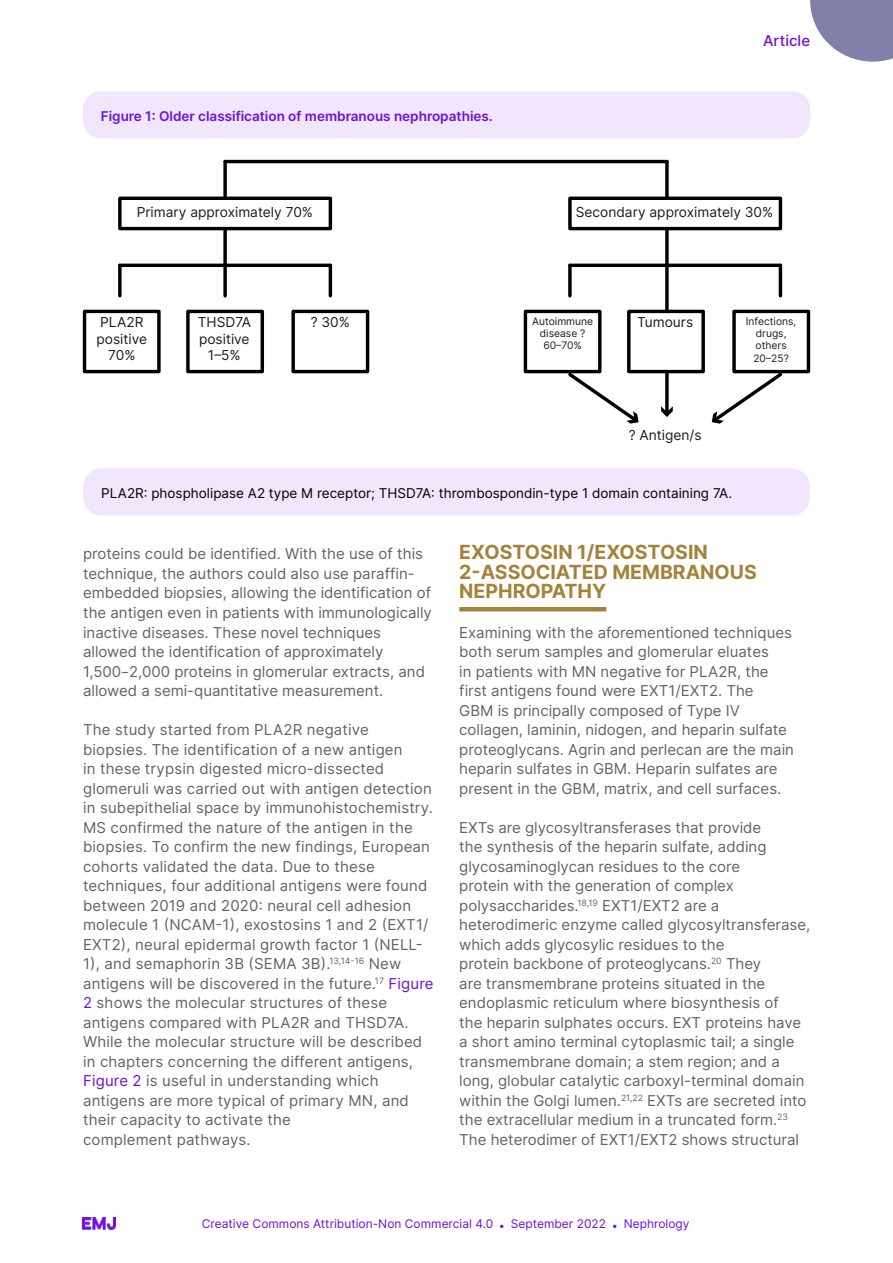
<style>
.page{position:relative;width:893px;height:1263px;background:#fff}
.page>*{position:absolute;margin:0;border:0;box-sizing:border-box;transform-origin:0 0}
.t1{font:700 19.5px/19.5px "Inter";color:#a28339}
.Body{font:15px/19.5px "Inter";color:#606369}
.t2{font:500 15px "Inter";color:#6e0fe0}
.t3{font:13.8px/16.5px "Inter";color:#1d1d1b;text-align:center}
.Table_Figure_Box_Des{font:13.5px "Inter";color:#000}
.Table_Figure_Box_Leg{font:600 13.5px "Inter";color:#6e0fe0}
.t4{font:12px "Inter";color:#6e0fe0}
.t5{font:10.35px/12.3px "Inter";color:#1d1d1b;text-align:center}
.s1{font-family:"Gotham"}
.s2{color:#6e0fe0}
.s3{font-size:4.5px}
</style>
<div class="page">
<img style="left:83px;top:1217px;width:32px;height:12px">
<hr style="left:459px;top:607px;width:147px;height:4px;background:#a28339">
<div style="left:83px;top:468px;width:727px;height:48px;background:#f0e7fc;border-radius:18px"></div>
<div style="left:83px;top:91px;width:727px;height:48px;background:#f0e7fc;border-radius:18px"></div>
<hr style="left:225px;top:160px;width:442px;height:3px;background:#000">
<hr style="left:120px;top:264px;width:210px;height:3px;background:#000">
<svg style="left:223px;top:162px;width:4px;height:134px"></svg>
<svg style="left:118px;top:265px;width:4px;height:31px"></svg>
<hr style="left:329px;top:265px;width:3px;height:31px;background:#000">
<svg style="left:568px;top:265px;width:4px;height:31px"></svg>
<hr style="left:779px;top:265px;width:3px;height:31px;background:#000">
<svg style="left:565px;top:370px;width:75px;height:54px"></svg>
<svg style="left:711px;top:373px;width:74px;height:51px"></svg>
<svg style="left:665px;top:162px;width:4px;height:244px"></svg>
<svg style="left:661px;top:406px;width:12px;height:11px"></svg>
<hr style="left:570px;top:264px;width:210px;height:3px;background:#000">
<div style="left:120px;top:198px;width:210px;height:31px;background:#fff"></div>
<div style="left:118px;top:197px;width:214px;height:33px;border:3px solid #000"></div>
<div style="left:83px;top:310px;width:78px;height:63px;border:3px solid #000"></div>
<div style="left:186px;top:310px;width:78px;height:63px;border:3px solid #000"></div>
<div style="left:291px;top:310px;width:78px;height:63px;border:3px solid #000"></div>
<div style="left:524px;top:310px;width:77px;height:63px;border:3px solid #000"></div>
<div style="left:629px;top:311px;width:74px;height:61px;background:#fff"></div>
<div style="left:627px;top:310px;width:78px;height:63px;border:3px solid #000"></div>
<div style="left:732px;top:310px;width:78px;height:63px;border:3px solid #000"></div>
<div style="left:570px;top:198px;width:210px;height:31px;background:#fff"></div>
<div style="left:568px;top:197px;width:214px;height:33px;border:3px solid #000"></div>
<svg style="left:810px;top:0;width:83px;height:62px"></svg>
<p class="Table_Figure_Box_Leg" style="left:101px;top:106px;width:394px">Figure 1: Older classification of membranous nephropathies.</p>
<p class="t3" style="left:137px;top:203px;width:178px">Primary approximately 70%</p>
<p class="t2" style="left:763px;top:30px;width:49px">Article</p>
<p class="t3" style="left:576px;top:203px;width:199px">Secondary approximately 30%</p>
<p class="t3" style="left:97px;top:313px;width:52px">PLA2R positive<br>70%</p>
<p class="t3" style="left:198px;top:313px;width:55px">THSD7A positive<br>1–5%</p>
<p class="t3" style="left:311px;top:313px;width:41px">? 30%</p>
<p class="t5" style="left:532px;top:314px;width:63px">Autoimmune disease ?<br>60–70%</p>
<p class="t3" style="left:637px;top:313px;width:58px">Tumours</p>
<p class="t5" style="left:746px;top:314px;width:52px">Infections, drugs, others<br>20–25?</p>
<p class="t3" style="left:629px;top:426px;width:74px">? Antigen/s</p>
<p class="Table_Figure_Box_Des" style="left:101px;top:483px;width:632px">PLA2R: phospholipase A2 type M receptor; THSD7A: thrombospondin-type 1 domain containing 7A.</p>
<p class="Body" style="left:83px;top:544px;width:350px">proteins could be identified. With the use of this technique, the authors could also use paraffin&shy;embedded biopsies, allowing the identification of the antigen even in patients with immunologically inactive diseases. These novel techniques allowed the identification of approximately 1,500<span class="s1">–</span>2,000 proteins in glomerular extracts, and allowed a semi-quantitative measurement.</p>
<p class="Body" style="left:83px;top:719px;width:352px">The study started from PLA2R negative biopsies. The identification of a new antigen<br>in these trypsin digested micro-dissected glomeruli was carried out with antigen detection in subepithelial space by immunohistochemistry.<br>MS confirmed the nature of the antigen in the biopsies. To confirm the new findings, European cohorts validated the data. Due to these techniques, four additional antigens were found between 2019 and 2020: neural cell adhesion molecule 1 (NCAM-1), exostosins 1 and 2 (EXT1/ EXT2), neural epidermal growth factor 1 (NELL-1), and semaphorin 3B (SEMA 3B).<sup>13,14-16</sup> New antigens will be discovered in the future.<sup>17</sup> <span class="s2">Figure 2</span> shows the molecular structures of these antigens compared with PLA2R and THSD7A.<br>While the molecular structure will be described in chapters concerning the different antigens, <span class="s2">Figure 2</span> is useful in understanding which antigens are more typical of primary MN, and their capacity to activate the<br>complement pathways.</p>
<h1 class="t1" style="left:459px;top:542px;width:299px">EXOSTOSIN 1/EXOSTOSIN<br>2-ASSOCIATED MEMBRANOUS<br>NEPHROPATHY</h1>
<p class="Body" style="left:459px;top:622px;width:336px">Examining with the aforementioned techniques both serum samples and glomerular eluates<br>in patients with MN negative for PLA2R, the first antigens found were EXT1/EXT2. The<br>GBM is principally composed of Type IV collagen, laminin, nidogen, and heparin sulfate proteoglycans. Agrin and perlecan are the main heparin sulfates in GBM. Heparin sulfates are present in the GBM, matrix, and cell surfaces.</p>
<p class="Body" style="left:459px;top:817px;width:353px">EXTs are glycosyltransferases that provide<br>the synthesis of the heparin sulfate, adding glycosaminoglycan residues to the core<br>protein with the generation of complex polysaccharides.<sup>18,19</sup> EXT1/EXT2 are a heterodimeric enzyme called glycosyltransferase, which adds glycosylic residues to the<br>protein backbone of proteoglycans.<sup>20</sup> They<br>are transmembrane proteins situated in the endoplasmic reticulum where biosynthesis of<br>the heparin sulphates occurs. EXT proteins have a short amino terminal cytoplasmic tail; a single transmembrane domain; a stem region; and a long, globular catalytic carboxyl-terminal domain within the Golgi lumen.<sup>21,22</sup> EXTs are secreted into the extracellular medium in a truncated form.<sup>23<br></sup>The heterodimer of EXT1/EXT2 shows structural</p>
<p class="t4" style="left:202px;top:1215px;width:293px">Creative Commons Attribution-Non Commercial 4.0</p>
<p class="t4" style="left:500px;top:1215px;width:108px"><span class="s3">●</span> September 2022</p>
<p class="t4" style="left:613px;top:1215px;width:78px"><span class="s3">●</span> Nephrology</p>
</div>
